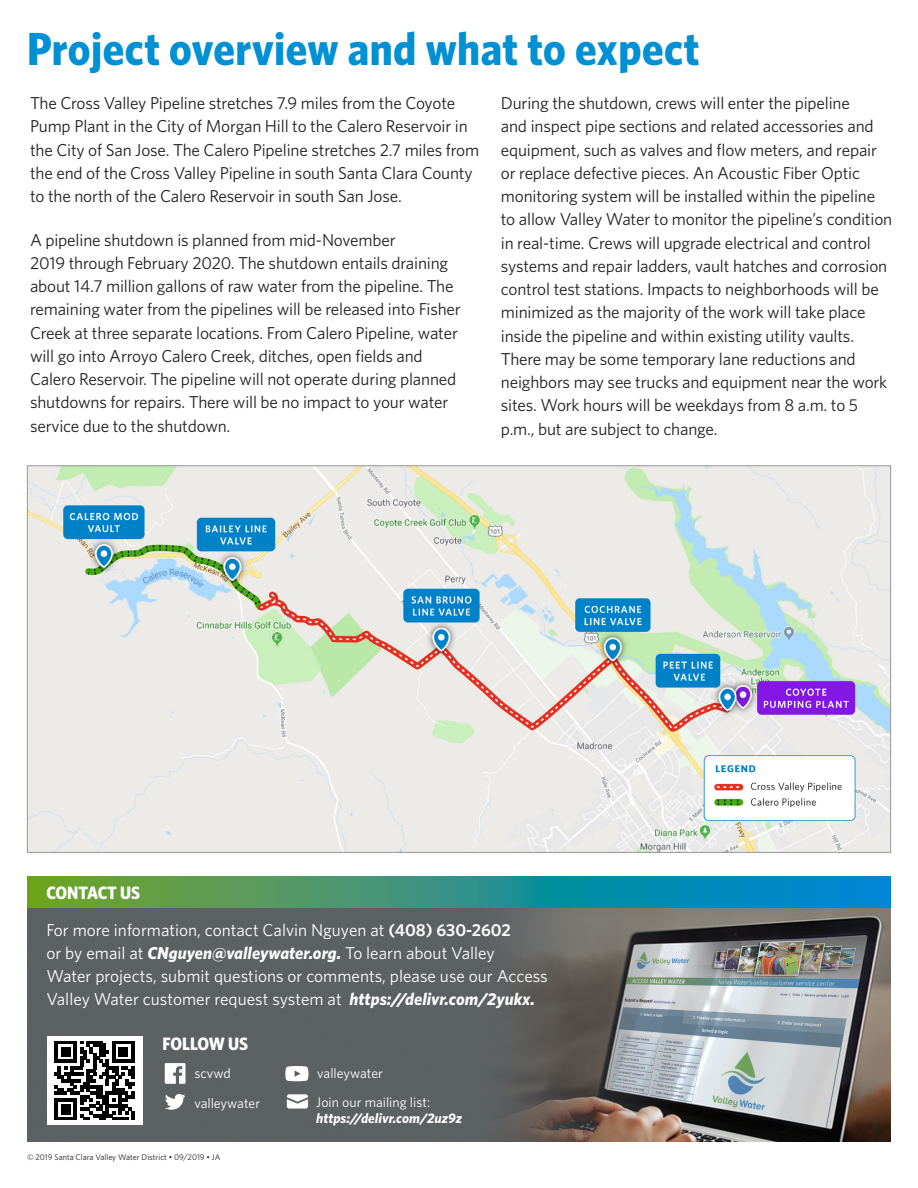
<style>
.page{position:relative;width:918px;height:1188px;background:#fff}
.page>*{position:absolute;margin:0;border:0;box-sizing:border-box;transform-origin:0 0}
.D-Subhead{font:700 46.5px "Whitney Narrow";letter-spacing:.01em;color:#0090d4}
.I-Copyright{font:700 18px "Whitney Narrow";letter-spacing:-.005em;color:#fff}
.t1{font:17.25px/23.2px "Whitney";letter-spacing:-.01em;color:#231f20}
.I-Copyright-2{font:17.25px/23.2px "Whitney";color:#fff}
.I-Copyright-3{font:italic 700 13.8px/16.5px "Whitney";color:#fff}
.I-Copyright-4{font:13.8px "Whitney";color:#fff}
.I-Copyright-5{font:8.25px "Whitney";color:#231f20}
.s1{font-weight:600}
.s2{font-weight:700;font-style:italic}
.s3{font-weight:400;font-style:normal}
</style>
<div class="page">
<img style="left:29px;top:467px;width:860px;height:384px">
<img style="left:27px;top:907px;width:864px;height:235px">
<svg style="left:27px;top:876px;width:864px;height:31px;background:#2f9384"></svg>
<div style="left:47px;top:1036px;width:95px;height:89px;background:#fff"></div>
<svg style="left:54px;top:1041px;width:1px;height:79px"></svg>
<svg style="left:55px;top:1041px;width:80px;height:79px"></svg>
<hr style="left:87px;top:1041px;width:16px;height:3px;background:#000">
<hr style="left:112px;top:1041px;width:23px;height:3px;background:#000">
<svg style="left:165px;top:1064px;width:20px;height:19px"></svg>
<svg style="left:285px;top:1066px;width:23px;height:15px"></svg>
<svg style="left:165px;top:1094px;width:20px;height:16px"></svg>
<svg style="left:287px;top:1094px;width:21px;height:15px"></svg>
<p class="D-Subhead" style="left:27px;top:18px;width:674px">Project overview and what to expect</p>
<p class="t1" style="left:30px;top:91px;width:451px">The Cross Valley Pipeline stretches 7.9 miles from the Coyote Pump Plant in the City of Morgan Hill to the Calero Reservoir in the City of San Jose. The Calero Pipeline stretches 2.7 miles from the end of the Cross Valley Pipeline in south Santa Clara County to the north of the Calero Reservoir in south San Jose.</p>
<p class="t1" style="left:30px;top:228px;width:432px">A pipeline shutdown is planned from mid-November<br>2019 through February 2020. The shutdown entails draining about 14.7 million gallons of raw water from the pipeline. The remaining water from the pipelines will be released into Fisher Creek at three separate locations. From Calero Pipeline, water will go into Arroyo Calero Creek, ditches, open fields and Calero Reservoir. The pipeline will not operate during planned shutdowns for repairs. There will be no impact to your water service due to the shutdown.</p>
<p class="t1" style="left:501px;top:91px;width:393px">During the shutdown, crews will enter the pipeline<br>and inspect pipe sections and related accessories and equipment, such as valves and flow meters, and repair or replace defective pieces. An Acoustic Fiber Optic monitoring system will be installed within the pipeline to allow Valley Water to monitor the pipeline’s condition in real-time. Crews will upgrade electrical and control systems and repair ladders, vault hatches and corrosion control test stations. Impacts to neighborhoods will be minimized as the majority of the work will take place inside the pipeline and within existing utility vaults.<br>There may be some temporary lane reductions and neighbors may see trucks and equipment near the work sites. Work hours will be weekdays from 8 a.m. to 5 p.m., but are subject to change.</p>
<p class="I-Copyright" style="left:46px;top:881px;width:95px">CONTACT US</p>
<p class="I-Copyright-2" style="left:46px;top:918px;width:503px">For more information, contact Calvin Nguyen at <span class="s1">(408) 630-2602<br></span>or by email at <span class="s2">CNguyen@valleywater.org.</span> To learn about Valley<br>Water projects, submit questions or comments, please use our Access Valley Water customer request system at <span class="s2">https://delivr.com/2yukx.</span></p>
<p class="I-Copyright" style="left:163px;top:1031px;width:87px">FOLLOW US</p>
<p class="I-Copyright-4" style="left:194px;top:1064px;width:38px">scvwd</p>
<p class="I-Copyright-4" style="left:194px;top:1094px;width:67px">valleywater</p>
<p class="I-Copyright-5" style="left:27px;top:1151px;width:195px">© 2019 Santa Clara Valley Water District • 09/2019 • JA</p>
<p class="I-Copyright-4" style="left:317px;top:1064px;width:67px">valleywater</p>
<p class="I-Copyright-3" style="left:316px;top:1093px;width:147px"><span class="s3">Join our mailing list: </span>https://delivr.com/2uz9z</p>
</div>
